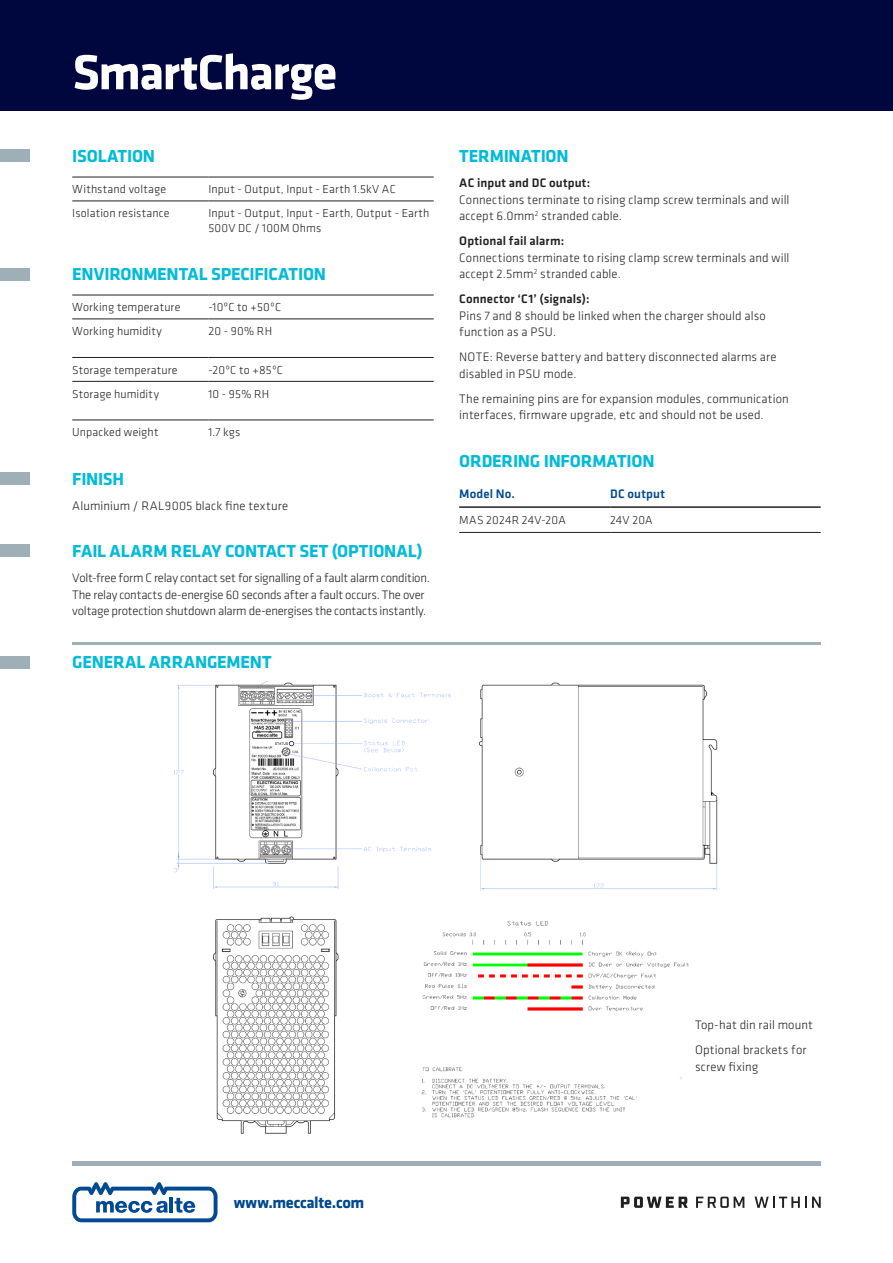
<style>
.page{position:relative;width:893px;height:1263px;background:#fff}
.page>*{position:absolute;margin:0;border:0;box-sizing:border-box;transform-origin:0 0}
.t1{font:700 51px "Klavika";letter-spacing:-.035em;color:#fff}
.t2{font:700 18px "Klavika";letter-spacing:-.015em;color:#03bbd7}
.t3{font:700 16.5px "Klavika";letter-spacing:-.02em;color:#014990}
.Body{font:300 12.75px/16.5px "Klavika";letter-spacing:.005em;color:#231f20}
.Body-2{font:300 12.75px/16.5px "Klavika";letter-spacing:-.02em;color:#231f20}
.t4{font:500 12.75px "Klavika";letter-spacing:.015em;color:#014990}
.t5{font:300 12px/14.4px "Klavika";letter-spacing:.015em;color:#231f20}
.s1{font-weight:500}
</style>
<div class="page">
<div style="left:0;top:0;width:893px;height:111px;background:#00073f"></div>
<hr style="left:72px;top:1161px;width:749px;height:4px;background:#9eafb8">
<hr style="left:72px;top:642px;width:749px;height:2px;background:#9eafb8">
<hr style="left:72px;top:177px;width:136px;height:1px;background:#231f20">
<hr style="left:208px;top:177px;width:226px;height:1px;background:#231f20">
<hr style="left:72px;top:201px;width:136px;height:1px;background:#231f20">
<hr style="left:208px;top:201px;width:226px;height:1px;background:#231f20">
<hr style="left:72px;top:295px;width:136px;height:1px;background:#231f20">
<hr style="left:208px;top:295px;width:226px;height:1px;background:#231f20">
<hr style="left:72px;top:319px;width:136px;height:1px;background:#231f20">
<hr style="left:208px;top:319px;width:226px;height:1px;background:#231f20">
<hr style="left:72px;top:357px;width:136px;height:1px;background:#231f20">
<hr style="left:208px;top:357px;width:226px;height:1px;background:#231f20">
<hr style="left:72px;top:381px;width:136px;height:1px;background:#231f20">
<hr style="left:208px;top:381px;width:226px;height:1px;background:#231f20">
<hr style="left:72px;top:420px;width:136px;height:1px;background:#231f20">
<hr style="left:208px;top:420px;width:226px;height:1px;background:#231f20">
<hr style="left:459px;top:506px;width:151px;height:2px;background:#231f20">
<hr style="left:610px;top:506px;width:211px;height:2px;background:#231f20">
<hr style="left:459px;top:532px;width:151px;height:1px;background:#231f20">
<hr style="left:610px;top:532px;width:211px;height:1px;background:#231f20">
<div style="left:0;top:149px;width:30px;height:13px;background:#9eafb8"></div>
<div style="left:0;top:268px;width:30px;height:13px;background:#9eafb8"></div>
<div style="left:0;top:472px;width:30px;height:13px;background:#9eafb8"></div>
<div style="left:0;top:544px;width:30px;height:13px;background:#9eafb8"></div>
<div style="left:0;top:656px;width:30px;height:13px;background:#9eafb8"></div>
<svg style="left:72px;top:1182px;width:146px;height:40px"></svg>
<svg style="left:696px;top:1196px;width:48px;height:12px"></svg>
<svg style="left:755px;top:1196px;width:66px;height:12px"></svg>
<svg style="left:621px;top:1196px;width:67px;height:12px"></svg>
<img style="left:174px;top:682px;width:544px;height:452px">
<p class="t1" style="left:72px;top:45px;width:267px">SmartCharge</p>
<h1 class="t2" style="left:72px;top:147px;width:84px">ISOLATION</h1>
<p class="t5" style="left:72px;top:182px;width:95px">Withstand voltage</p>
<p class="t5" style="left:208px;top:182px;width:189px">Input - Output, Input - Earth 1.5kV AC</p>
<p class="t5" style="left:72px;top:206px;width:99px">Isolation resistance</p>
<p class="t5" style="left:208px;top:206px;width:223px">Input - Output, Input - Earth, Output - Earth<br>500V DC / 100M Ohms</p>
<h1 class="t2" style="left:72px;top:265px;width:255px">ENVIRONMENTAL SPECIFICATION</h1>
<p class="t5" style="left:72px;top:300px;width:110px">Working temperature</p>
<p class="t5" style="left:208px;top:300px;width:74px">-10ºC to +50ºC</p>
<p class="t5" style="left:72px;top:324px;width:91px">Working humidity</p>
<p class="t5" style="left:208px;top:324px;width:65px">20 - 90% RH</p>
<p class="t5" style="left:72px;top:363px;width:107px">Storage temperature</p>
<p class="t5" style="left:208px;top:363px;width:76px">-20ºC to +85ºC</p>
<p class="t5" style="left:72px;top:387px;width:88px">Storage humidity</p>
<p class="t5" style="left:208px;top:387px;width:62px">10 - 95% RH</p>
<p class="t5" style="left:72px;top:425px;width:88px">Unpacked weight</p>
<p class="t5" style="left:208px;top:425px;width:34px">1.7 kgs</p>
<h1 class="t2" style="left:72px;top:469px;width:53px">FINISH</h1>
<p class="Body" style="left:72px;top:498px;width:217px">Aluminium / RAL9005 black fine texture</p>
<h1 class="t2" style="left:72px;top:541px;width:352px">FAIL ALARM RELAY CONTACT SET (OPTIONAL)</h1>
<p class="Body-2" style="left:72px;top:570px;width:359px">Volt-free form C relay contact set for signalling of a fault alarm condition.<br>The relay contacts de-energise 60 seconds after a fault occurs. The over voltage protection shutdown alarm de-energises the contacts instantly.</p>
<h1 class="t2" style="left:72px;top:653px;width:201px">GENERAL ARRANGEMENT</h1>
<h1 class="t2" style="left:459px;top:147px;width:111px">TERMINATION</h1>
<p class="Body" style="left:459px;top:175px;width:332px"><span class="s1">AC input and DC output:<br></span>Connections terminate to rising clamp screw terminals and will accept 6.0mm<sup>2</sup> stranded cable.</p>
<p class="Body" style="left:459px;top:233px;width:332px"><span class="s1">Optional fail alarm:<br></span>Connections terminate to rising clamp screw terminals and will accept 2.5mm<sup>2</sup> stranded cable.</p>
<p class="Body" style="left:459px;top:291px;width:308px"><span class="s1">Connector ‘C1’ (signals):<br></span>Pins 7 and 8 should be linked when the charger should also function as a PSU.</p>
<p class="Body" style="left:459px;top:349px;width:319px">NOTE: Reverse battery and battery disconnected alarms are disabled in PSU mode.</p>
<p class="Body" style="left:459px;top:391px;width:331px">The remaining pins are for expansion modules, communication interfaces, firmware upgrade, etc and should not be used.</p>
<h1 class="t2" style="left:459px;top:451px;width:197px">ORDERING INFORMATION</h1>
<p class="t4" style="left:459px;top:487px;width:57px">Model No.</p>
<p class="t4" style="left:610px;top:487px;width:56px">DC output</p>
<p class="t5" style="left:459px;top:513px;width:108px">MAS 2024R 24V-20A</p>
<p class="t5" style="left:610px;top:513px;width:44px">24V 20A</p>
<p class="t3" style="left:234px;top:1194px;width:132px">www.meccalte.com</p>
<p class="Body" style="left:695px;top:1017px;width:119px">Top-hat din rail mount</p>
<p class="Body" style="left:695px;top:1042px;width:113px">Optional brackets for screw fixing</p>
</div>
